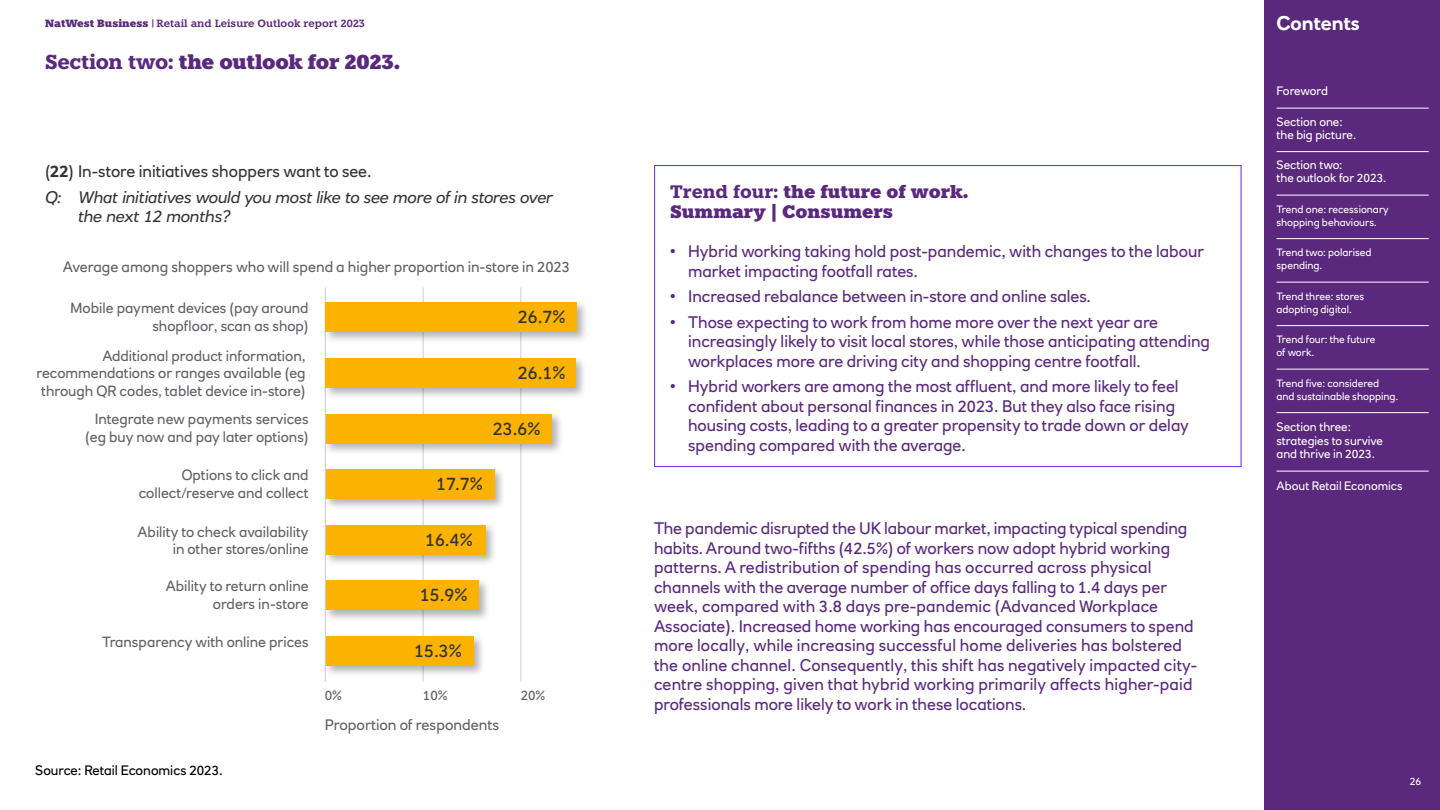
<style>
.page{position:relative;width:1440px;height:810px;background:#fff}
.page>*{position:absolute;margin:0;border:0;box-sizing:border-box;transform-origin:0 0}
.t1{font:900 20.25px "Knile";letter-spacing:-.015em;color:#5a287d}
.t2{font:700 19.5px "RN House Sans";color:#fff}
.t3{font:900 18px/19.5px "Knile";color:#5a287d}
.t4{font:18px "RN House Sans";color:#333}
.t5{font:16.5px/19.5px "RN House Sans";color:#5a287d}
.t6{font:italic 16.5px/25.5px "RN House Sans";color:#333}
.t7{font:15px "RN House Sans";color:#646068}
.t8{font:14.85px "RN House Sans";color:#646068}
.t9{font:14.55px/17.5px "RN House Sans";color:#646068;text-align:right}
.t10{font:13.5px "RN House Sans";color:#000}
.t11{font:13.5px "RN House Sans";color:#646068}
.t12{font:12px/12.8px "RN House Sans";color:#fff}
.t13{font:12px "RN House Sans";letter-spacing:-.02em;color:#fff}
.t14{font:10.5px/12.8px "RN House Sans";color:#fff}
.t15{font:600 10.5px "Knile";color:#5a287d}
.s1{font-weight:900}
.s2{font-family:"RN House Sans";font-weight:700}
.s3{font-weight:700}
.s4{font-style:normal}
.s5{font-weight:700;font-style:normal}
</style>
<div class="page">
<div style="left:1264px;top:0;width:176px;height:810px;background:#5a287d"></div>
<hr style="left:1276px;top:108px;width:153px;height:1px;background:#fff">
<hr style="left:1276px;top:151px;width:153px;height:1px;background:#fff">
<hr style="left:1276px;top:195px;width:153px;height:1px;background:#fff">
<hr style="left:1276px;top:238px;width:153px;height:1px;background:#fff">
<hr style="left:1276px;top:282px;width:153px;height:1px;background:#fff">
<hr style="left:1276px;top:325px;width:153px;height:1px;background:#fff">
<hr style="left:1276px;top:369px;width:153px;height:1px;background:#fff">
<hr style="left:1276px;top:412px;width:153px;height:1px;background:#fff">
<hr style="left:1276px;top:471px;width:153px;height:1px;background:#fff">
<hr style="left:423px;top:288px;width:1px;height:394px;background:#cccfd0">
<hr style="left:521px;top:288px;width:1px;height:394px;background:#cccfd0">
<div style="left:323px;top:411px;width:241px;height:44px;background:#000;opacity:.3"></div>
<div style="left:325px;top:414px;width:227px;height:30px;background:#fbb200"></div>
<div style="left:323px;top:467px;width:183px;height:44px;background:#000;opacity:.3"></div>
<div style="left:325px;top:469px;width:169px;height:30px;background:#fbb200"></div>
<div style="left:323px;top:522px;width:174px;height:44px;background:#000;opacity:.3"></div>
<div style="left:325px;top:525px;width:161px;height:30px;background:#fbb200"></div>
<div style="left:323px;top:578px;width:168px;height:44px;background:#000;opacity:.3"></div>
<div style="left:325px;top:580px;width:154px;height:30px;background:#fbb200"></div>
<div style="left:323px;top:634px;width:162px;height:44px;background:#000;opacity:.3"></div>
<div style="left:325px;top:636px;width:148px;height:30px;background:#fbb200"></div>
<hr style="left:325px;top:288px;width:1px;height:394px;background:#cccfd0">
<div style="left:323px;top:355px;width:264px;height:44px;background:#000;opacity:.3"></div>
<div style="left:325px;top:358px;width:250px;height:30px;background:#fbb200"></div>
<div style="left:323px;top:300px;width:266px;height:44px;background:#000;opacity:.3"></div>
<div style="left:325px;top:302px;width:252px;height:30px;background:#fbb200"></div>
<p class="t15" style="left:45px;top:17px;width:321px"><span class="s1">NatWest Business</span> <span class="s2">|</span> Retail and Leisure Outlook report 2023</p>
<p class="t2" style="left:1276px;top:11px;width:85px">Contents</p>
<p class="t1" style="left:45px;top:49px;width:357px"><span class="s3">Section two:</span> the outlook for 2023.</p>
<p class="t6" style="left:45px;top:159px;width:509px"><span class="s4">(</span><span class="s5">22</span><span class="s4">) In-store initiatives shoppers want to see.<br></span>Q: What initiatives would you most like to see more of in stores over</p>
<p class="t6" style="left:78px;top:204px;width:154px">the next 12 months?</p>
<p class="t8" style="left:63px;top:257px;width:509px">Average among shoppers who will spend a higher proportion in-store in 2023</p>
<p class="t9" style="left:70px;top:299px;width:240px">Mobile payment devices (pay around shopfloor, scan as shop)</p>
<p class="t4" style="left:518px;top:306px;width:49px">26.7%</p>
<p class="t4" style="left:518px;top:362px;width:49px">26.1%</p>
<p class="t9" style="left:37px;top:347px;width:271px">Additional product information, recommendations or ranges available (eg through QR codes, tablet device in-store)</p>
<p class="t9" style="left:85px;top:410px;width:225px">Integrate new payments services (eg buy now and pay later options)</p>
<p class="t9" style="left:139px;top:466px;width:171px">Options to click and collect/reserve and collect</p>
<p class="t9" style="left:138px;top:523px;width:173px">Ability to check availability in other stores/online</p>
<p class="t9" style="left:166px;top:577px;width:144px">Ability to return online orders in-store</p>
<p class="t9" style="left:102px;top:633px;width:208px">Transparency with online prices</p>
<p class="t4" style="left:493px;top:417px;width:49px">23.6%</p>
<p class="t4" style="left:436px;top:473px;width:48px">17.7%</p>
<p class="t4" style="left:425px;top:528px;width:49px">16.4%</p>
<p class="t4" style="left:420px;top:584px;width:49px">15.9%</p>
<p class="t4" style="left:414px;top:640px;width:49px">15.3%</p>
<p class="t11" style="left:325px;top:687px;width:19px">0%</p>
<p class="t11" style="left:423px;top:687px;width:26px">10%</p>
<p class="t11" style="left:521px;top:687px;width:26px">20%</p>
<p class="t7" style="left:325px;top:715px;width:176px">Proportion of respondents</p>
<p class="t3" style="left:670px;top:182px;width:300px"><span class="s3">Trend four:</span> the future of work.<br>Summary | Consumers</p>
<p class="t5" style="left:688px;top:242px;width:518px;text-indent:-18px">• Hybrid working taking hold post-pandemic, with changes to the labour market impacting footfall rates.</p>
<p class="t5" style="left:670px;top:287px;width:422px">• Increased rebalance between in-store and online sales.</p>
<p class="t5" style="left:688px;top:312px;width:523px;text-indent:-18px">• Those expecting to work from home more over the next year are increasingly likely to visit local stores, while those anticipating attending workplaces more are driving city and shopping centre footfall.</p>
<p class="t5" style="left:688px;top:377px;width:502px;text-indent:-18px">• Hybrid workers are among the most affluent, and more likely to feel confident about personal finances in 2023. But they also face rising housing costs, leading to a greater propensity to trade down or delay spending compared with the average.</p>
<p class="t5" style="left:654px;top:518px;width:545px">The pandemic disrupted the UK labour market, impacting typical spending habits. Around two-fifths (42.5%) of workers now adopt hybrid working patterns. A redistribution of spending has occurred across physical channels with the average number of office days falling to 1.4 days per week, compared with 3.8 days pre-pandemic (Advanced Workplace Associate). Increased home working has encouraged consumers to spend more locally, while increasing successful home deliveries has bolstered the online channel. Consequently, this shift has negatively impacted city&shy;centre shopping, given that hybrid working primarily affects higher-paid professionals more likely to work in these locations.</p>
<p class="t13" style="left:1276px;top:84px;width:53px">Foreword</p>
<p class="t12" style="left:1276px;top:115px;width:81px">Section one: the big picture.</p>
<p class="t12" style="left:1276px;top:159px;width:112px">Section two:<br>the outlook for 2023.</p>
<p class="t14" style="left:1276px;top:203px;width:114px">Trend one: recessionary shopping behaviours.</p>
<p class="t14" style="left:1276px;top:246px;width:96px">Trend two: polarised spending.</p>
<p class="t14" style="left:1276px;top:290px;width:89px">Trend three: stores adopting digital.</p>
<p class="t14" style="left:1276px;top:333px;width:100px">Trend four: the future of work.</p>
<p class="t14" style="left:1276px;top:377px;width:123px">Trend five: considered and sustainable shopping.</p>
<p class="t12" style="left:1276px;top:420px;width:108px;line-height:13.5px">Section three: strategies to survive and thrive in 2023.</p>
<p class="t12" style="left:1276px;top:479px;width:128px">About Retail Economics</p>
<p class="t10" style="left:35px;top:762px;width:189px">Source: Retail Economics 2023.</p>
<p class="t14" style="left:1410px;top:775px;width:13px">26</p>
</div>
